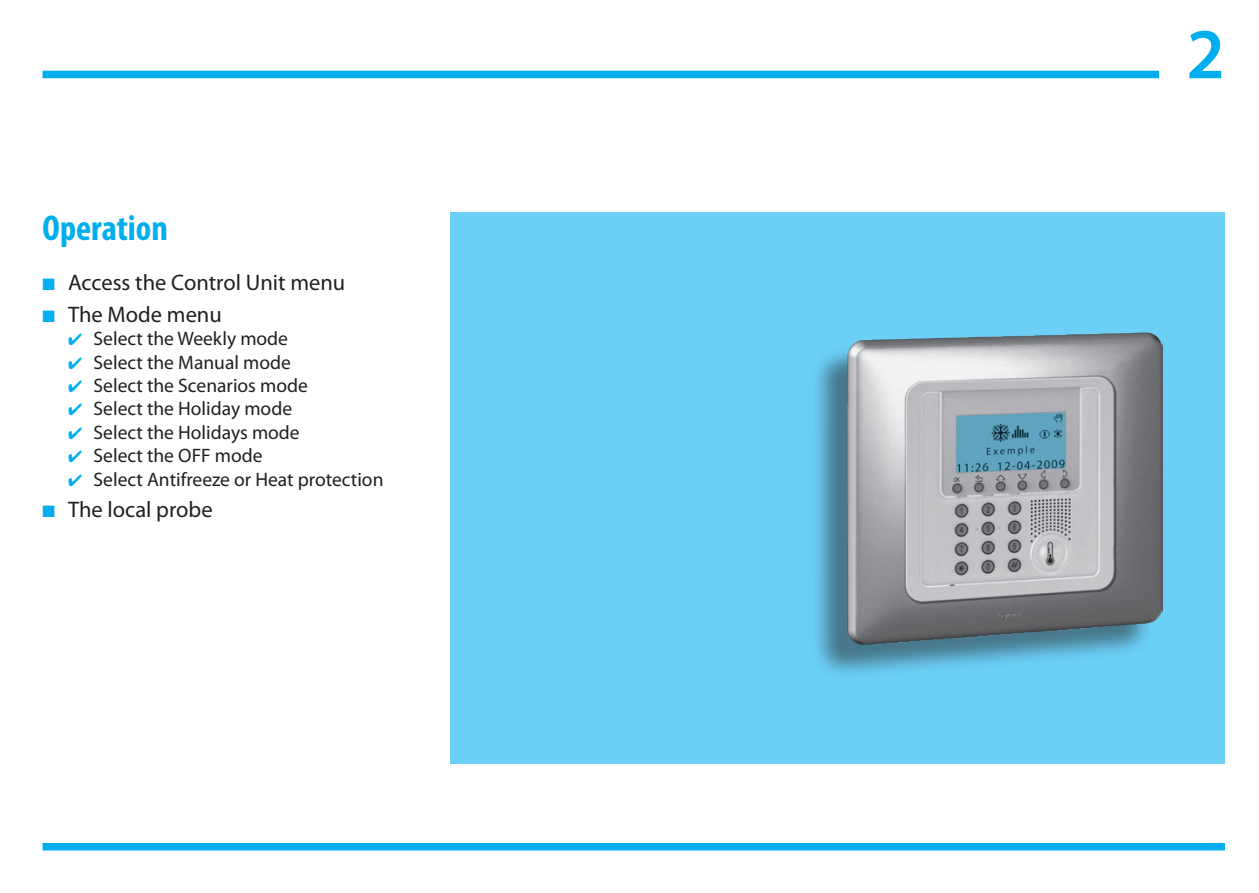
<style>
.page{position:relative;width:1259px;height:893px;background:#fff}
.page>*{position:absolute;margin:0;border:0;box-sizing:border-box;transform-origin:0 0}
.t1{font:600 72px "Myriad Pro";color:#00aeef}
.Titolo_1{font:700 condensed 36px "Myriad Pro";color:#00aeef}
.Separatori_2{font:22.5px "Myriad Pro";color:#231f20}
.Separatori_3{font:19.5px "Myriad Pro";color:#231f20}
.s1{color:#00aeef}
</style>
<div class="page">
<div style="left:451px;top:213px;width:774px;height:551px;background:#6bcff6"></div>
<div style="left:43px;top:71px;width:1116px;height:7px;background:#00aeef"></div>
<div style="left:43px;top:843px;width:1182px;height:7px;background:#00aeef"></div>
<div style="left:809px;top:337px;width:346px;height:342px;background:#231f20;opacity:.5"></div>
<img style="left:848px;top:333px;width:314px;height:311px">
<img style="left:956px;top:412px;width:109px;height:61px">
<p class="Titolo_1" style="left:43px;top:206px;width:127px">Operation</p>
<p class="Separatori_2" style="left:43px;top:269px;width:304px"><span class="s1">■</span> Access the Control Unit menu</p>
<p class="Separatori_2" style="left:43px;top:300px;width:181px"><span class="s1">■</span> The Mode menu</p>
<p class="Separatori_3" style="left:68px;top:327px;width:221px"><span class="s1">✔</span> Select the Weekly mode</p>
<p class="Separatori_3" style="left:68px;top:350px;width:224px"><span class="s1">✔</span> Select the Manual mode</p>
<p class="Separatori_3" style="left:68px;top:373px;width:241px"><span class="s1">✔</span> Select the Scenarios mode</p>
<p class="Separatori_3" style="left:68px;top:397px;width:226px"><span class="s1">✔</span> Select the Holiday mode</p>
<p class="Separatori_3" style="left:68px;top:420px;width:233px"><span class="s1">✔</span> Select the Holidays mode</p>
<p class="Separatori_3" style="left:68px;top:444px;width:196px"><span class="s1">✔</span> Select the OFF mode</p>
<p class="Separatori_3" style="left:68px;top:467px;width:317px"><span class="s1">✔</span> Select Antifreeze or Heat protection</p>
<p class="Separatori_2" style="left:43px;top:495px;width:172px"><span class="s1">■</span> The local probe</p>
<p class="t1" style="left:1186px;top:8px;width:40px">2</p>
</div>
